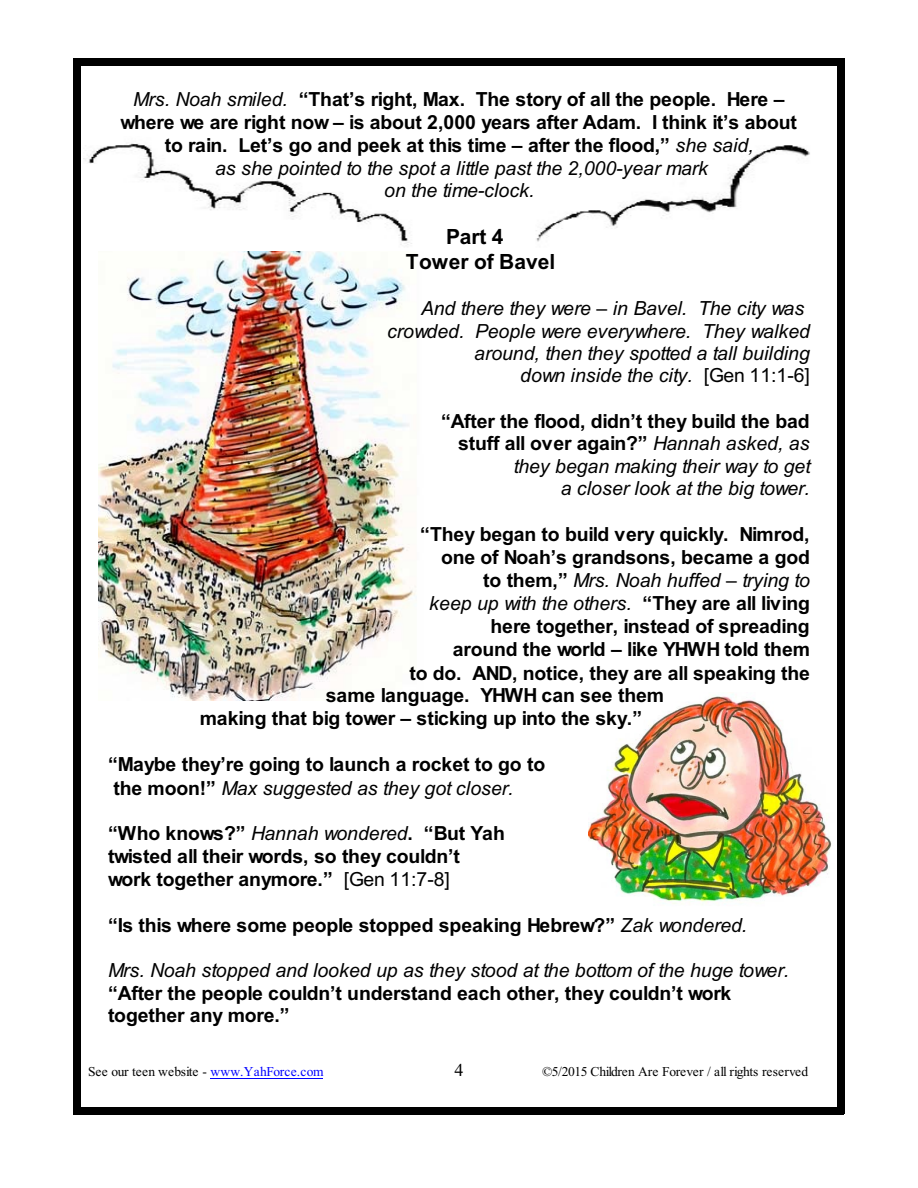
<style>
.page{position:relative;width:918px;height:1188px;background:#fff}
.page>*{position:absolute;margin:0;border:0;box-sizing:border-box;transform-origin:0 0}
.t1{font:700 21px/25.2px "Arial";color:#000;text-align:center}
.t2{font:700 19.5px/22.8px "Arial";letter-spacing:-.01em;color:#000}
.t3{font:italic 19.5px/22.5px "Arial";color:#000;text-align:right}
.t4{font:18px "Times New Roman";color:#000}
.t5{font:13.5px "Times New Roman";letter-spacing:-.005em;color:#000}
.s1{font-weight:400;font-style:italic}
.s2{font-style:normal}
.s3{font-weight:700;font-style:normal}
.s4{font-weight:400}
.s5{color:#00f}
</style>
<div class="page">
<div style="left:74px;top:58px;width:7px;height:1056px;background:#000"></div>
<div style="left:837px;top:58px;width:7px;height:1056px;background:#000"></div>
<div style="left:74px;top:58px;width:770px;height:8px;background:#000"></div>
<div style="left:74px;top:1107px;width:770px;height:7px;background:#000"></div>
<img style="left:99px;top:251px;width:317px;height:449px">
<img style="left:589px;top:694px;width:243px;height:210px">
<img style="left:84px;top:143px;width:726px;height:102px">
<hr style="left:211px;top:1078px;width:112px;height:1px;background:#00f">
<p class="t2" style="left:121px;top:90px;width:678px;text-align:center"><span class="s1">Mrs. Noah smiled.</span> “That’s right, Max. The story of all the people. Here – where we are right now – is about 2,000 years after Adam. I think it’s about to rain. Let’s go and peek at this time – after the flood,” <span class="s1">she said,<br>as she pointed to the spot a little past the 2,000-year mark<br>on the time-clock.</span></p>
<p class="t1" style="left:406px;top:226px;width:151px">Part 4<br>Tower of Bavel</p>
<p class="t3" style="left:421px;top:299px;width:384px">And there they were – in Bavel. The city was</p>
<p class="t3" style="left:387px;top:321px;width:425px">crowded. People were everywhere. They walked</p>
<p class="t3" style="left:474px;top:344px;width:337px">around, then they spotted a tall building</p>
<p class="t3" style="left:520px;top:365px;width:291px">down inside the city. <span class="s2">[Gen 11:1-6]</span></p>
<p class="t3" style="left:441px;top:411px;width:371px"><span class="s3">“After the flood, didn’t they build the bad stuff all over again?”</span> Hannah asked, as they began making their way to get<br>a closer look at the big tower.</p>
<p class="t2" style="left:420px;top:524px;width:391px">“They began to build very quickly. Nimrod,</p>
<p class="t2" style="left:441px;top:548px;width:371px">one of Noah’s grandsons, became a god</p>
<p class="t3" style="left:483px;top:570px;width:328px"><span class="s3">to them,”</span> Mrs. Noah huffed – trying to</p>
<p class="t3" style="left:429px;top:594px;width:382px">keep up with the others. <span class="s3">“They are all living</span></p>
<p class="t2" style="left:491px;top:616px;width:321px">here together, instead of spreading</p>
<p class="t2" style="left:453px;top:640px;width:359px">around the world – like YHWH told them</p>
<p class="t2" style="left:410px;top:663px;width:402px">to do. AND, notice, they are all speaking the</p>
<p class="t2" style="left:326px;top:686px;width:340px">same language. YHWH can see them</p>
<p class="t2" style="left:200px;top:709px;width:444px">making that big tower – sticking up into the sky.”</p>
<p class="t2" style="left:108px;top:755px;width:439px;line-height:23.4px">“Maybe they’re going to launch a rocket to go to the moon!” <span class="s1">Max suggested as they got closer.</span></p>
<p class="t2" style="left:108px;top:823px;width:398px">“Who knows?” <span class="s1">Hannah wondered</span>. “But Yah twisted all their words, so they couldn’t work together anymore.” <span class="s4">[Gen 11:7-8]</span></p>
<p class="t2" style="left:108px;top:915px;width:641px">“Is this where some people stopped speaking Hebrew?” <span class="s1">Zak wondered.</span></p>
<p class="t3" style="left:108px;top:960px;width:683px">Mrs. Noah stopped and looked up as they stood at the bottom of the huge tower.</p>
<p class="t2" style="left:108px;top:984px;width:625px">“After the people couldn’t understand each other, they couldn’t work together any more.”</p>
<p class="t5" style="left:88px;top:1067px;width:237px">See our teen website - <span class="s5">www.YahForce.com</span></p>
<p class="t4" style="left:454px;top:1063px;width:10px">4</p>
<p class="t5" style="left:542px;top:1067px;width:268px">©5/2015 Children Are Forever / all rights reserved</p>
</div>
